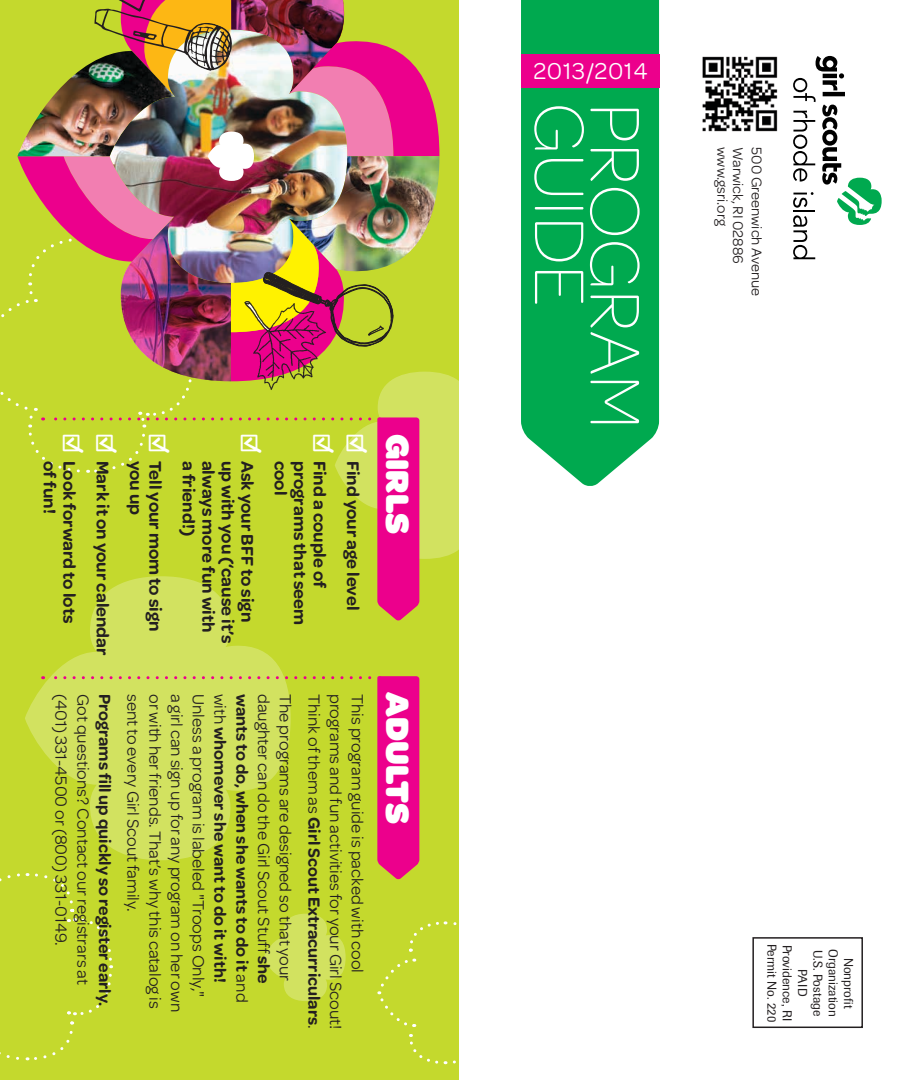
<style>
.page{position:relative;width:918px;height:1080px;background:#fff}
.page>*{position:absolute;margin:0;border:0;box-sizing:border-box;transform-origin:0 0}
.t1{font:200 74.7px "Omnes Girl Scouts";color:#fff}
.t2{font:900 34.5px "Omnes Girl Scouts";color:#fff}
.t3{font:24.45px "Omnes Girl Scouts";letter-spacing:.03em;color:#fff}
.t4{font:600 18px/33.3px "Omnes Girl Scouts";color:#231f20}
.t5{font:17.25px "Omnes Girl Scouts";color:#231f20}
.t6{font:600 17.25px/21.8px "Omnes Girl Scouts";color:#231f20}
.t7{font:15px "Omnes Girl Scouts";color:#231f20}
.t8{font:12.75px "Imago";color:#231f20}
.s1{font-size:24px;color:#fff}
.s2{font-weight:400}
.s3{font-weight:600}
</style>
<div class="page">
<div style="left:0;top:0;width:460px;height:1080px;background:#c4d92d"></div>
<svg style="left:377px;top:920px;width:83px;height:146px"></svg>
<svg style="left:0;top:873px;width:114px;height:188px"></svg>
<svg style="left:264px;top:914px;width:82px;height:87px"></svg>
<svg style="left:25px;top:621px;width:266px;height:239px;fill:#d2e260"></svg>
<svg style="left:793px;top:56px;width:89px;height:203px"></svg>
<div style="left:752px;top:937px;width:111px;height:91px;border:2px solid #231f20"></div>
<img style="left:702px;top:56px;width:76px;height:76px">
<div style="left:521px;top:0;width:138px;height:486px;background:#00a94f"></div>
<div style="left:521px;top:55px;width:138px;height:33px;background:#ec008c"></div>
<svg style="left:377px;top:676px;width:42px;height:203px;background:#e90b86"></svg>
<svg style="left:43px;top:676px;width:327px;height:3px"></svg>
<img style="left:0;top:0;width:460px;height:621px">
<p class="t4" style="left:120px;top:434px;width:224px;rotate:90deg"><span class="s1">v</span> Mark it on your calendar <span class="s1">v</span> Look forward to lots</p>
<p class="t4" style="left:67px;top:461px;width:54px;rotate:90deg">of fun!</p>
<p class="t4" style="left:166px;top:461px;width:172px;line-height:19.5px;text-indent:-27px;rotate:90deg"><span class="s1">v</span> Tell your mom to sign you up</p>
<p class="t4" style="left:265px;top:434px;width:190px;rotate:90deg"><span class="s1">v</span> Ask your BFF to sign</p>
<p class="t4" style="left:207px;top:461px;width:77px;rotate:90deg">a friend!)</p>
<p class="t4" style="left:226px;top:461px;width:174px;rotate:90deg">always more fun with</p>
<p class="t4" style="left:246px;top:461px;width:185px;rotate:90deg">up with you (‘cause it’s</p>
<p class="t4" style="left:371px;top:434px;width:178px;rotate:90deg"><span class="s1">v</span> Find your age level <span class="s1">v</span> Find a couple of</p>
<p class="t4" style="left:298px;top:461px;width:36px;rotate:90deg">cool</p>
<p class="t4" style="left:318px;top:461px;width:166px;rotate:90deg">programs that seem</p>
<p class="t5" style="left:73px;top:694px;width:253px;rotate:90deg">(401) 331-4500 or (800) 331-0149.</p>
<p class="t5" style="left:95px;top:694px;width:293px;rotate:90deg">Got questions? Contact our registrars at</p>
<p class="t6" style="left:117px;top:694px;width:314px;rotate:90deg">Programs fill up quickly so register early.</p>
<p class="t5" style="left:145px;top:694px;width:219px;rotate:90deg">sent to every Girl Scout family.</p>
<p class="t5" style="left:167px;top:694px;width:316px;rotate:90deg">or with her friends. That’s why this catalog is</p>
<p class="t5" style="left:189px;top:694px;width:320px;rotate:90deg">a girl can sign up for any program on her own</p>
<p class="t5" style="left:210px;top:694px;width:305px;rotate:90deg">Unless a program is labeled "Troops Only,"</p>
<p class="t6" style="left:254px;top:694px;width:310px;rotate:90deg">wants to do, when she wants to do it <span class="s2">and with</span> whomever she want to do it with!</p>
<p class="t5" style="left:276px;top:694px;width:292px;rotate:90deg">daughter can do the Girl Scout Stuff<span class="s3">she</span></p>
<p class="t5" style="left:297px;top:694px;width:289px;rotate:90deg">The programs are designed so that your</p>
<p class="t6" style="left:326px;top:694px;width:336px;rotate:90deg"><span class="s2">Think of them as</span> Girl Scout Extracurriculars<span class="s2">.</span></p>
<p class="t5" style="left:348px;top:694px;width:337px;rotate:90deg">programs and fun activities for your Girl Scout!</p>
<p class="t5" style="left:369px;top:694px;width:281px;rotate:90deg">This program guide is packed with cool</p>
<h2 class="t2" style="left:424px;top:434px;width:102px;rotate:90deg">Girls</h2>
<h2 class="t2" style="left:424px;top:692px;width:133px;rotate:90deg">adults</h2>
<h3 class="t3" style="left:533px;top:54px;width:116px">2013/2014</h3>
<h1 class="t1" style="left:608px;top:103px;width:205px;rotate:90deg">GUIDE</h1>
<h1 class="t1" style="left:663px;top:103px;width:328px;rotate:90deg">PROGRAM</h1>
<p class="t7" style="left:732px;top:147px;width:80px;rotate:90deg">www.gsri.org</p>
<p class="t7" style="left:748px;top:147px;width:118px;rotate:90deg">Warwick, RI 02886</p>
<p class="t7" style="left:767px;top:147px;width:151px;rotate:90deg">500 Greenwich Avenue</p>
<p class="t8" style="left:779px;top:944px;width:80px;rotate:90deg">Permit No. 220</p>
<p class="t8" style="left:795px;top:945px;width:78px;rotate:90deg">Providence, RI</p>
<p class="t8" style="left:825px;top:950px;width:68px;rotate:90deg">U.S. Postage</p>
<p class="t8" style="left:841px;top:949px;width:70px;rotate:90deg">Organization</p>
<p class="t8" style="left:856px;top:958px;width:52px;rotate:90deg">Nonprofit</p>
<p class="t8" style="left:810px;top:969px;width:29px;rotate:90deg">PAID</p>
</div>
